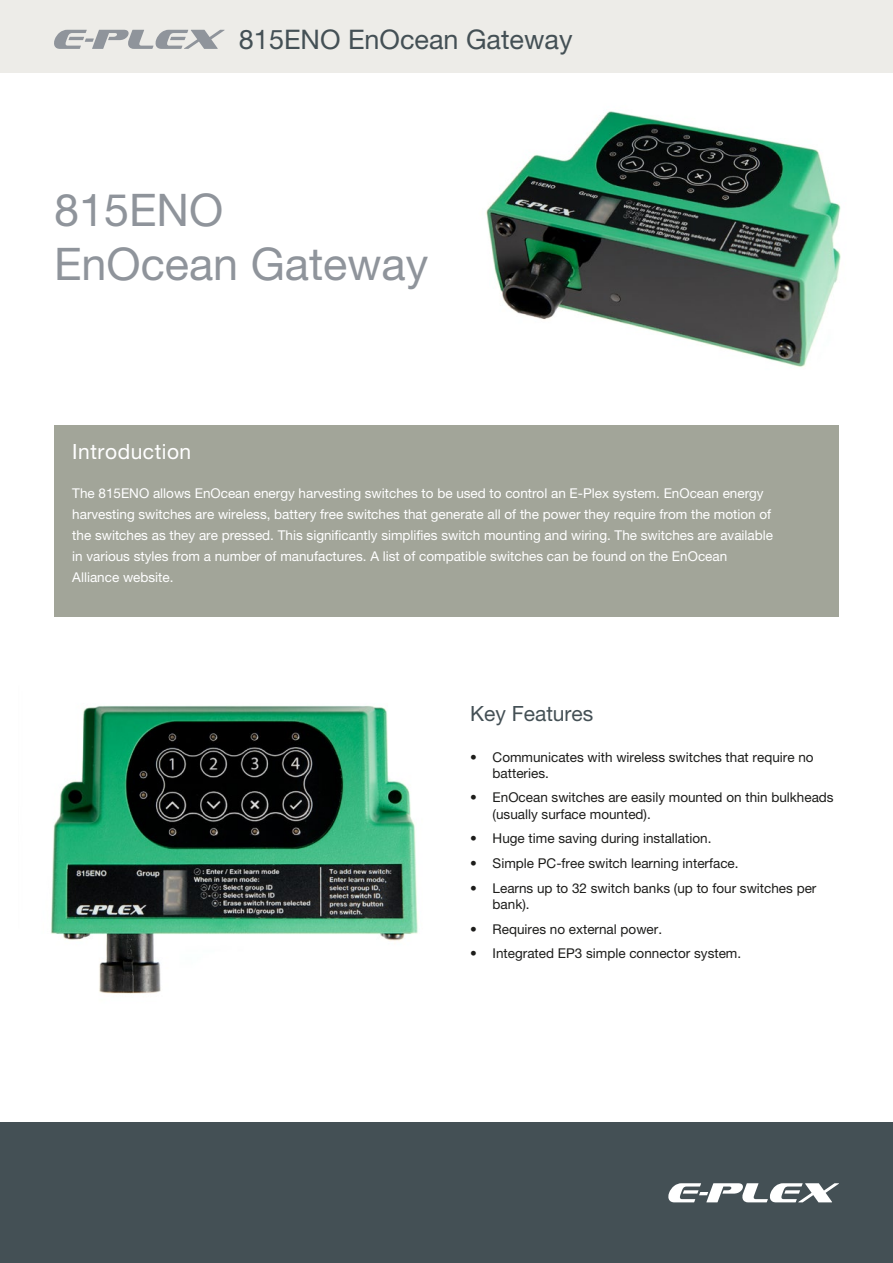
<style>
.page{position:relative;width:893px;height:1263px;background:#fff}
.page>*{position:absolute;margin:0;border:0;box-sizing:border-box;transform-origin:0 0}
.t1{font:45px/54px "Helvetica Neue LT Pro";color:#8f949b}
.t2{font:27px "Helvetica Neue LT Pro";color:#445055}
.t3{font:21px "Helvetica Neue LT Pro";letter-spacing:.025em;color:#fff}
.t4{font:21px "Helvetica Neue LT Pro";color:#445055}
.t5{font:13.5px/21px "Helvetica Neue LT Pro";color:#fff}
.t6{font:13.5px/16.2px "Helvetica Neue LT Pro";color:#1d1d1b}
</style>
<div class="page">
<div style="left:0;top:0;width:893px;height:72px;background:#edece8"></div>
<svg style="left:54px;top:30px;width:171px;height:19px"></svg>
<div style="left:0;top:1123px;width:893px;height:140px;background:#445055"></div>
<svg style="left:668px;top:1183px;width:171px;height:19px"></svg>
<div style="left:54px;top:425px;width:785px;height:192px;background:#a2a599"></div>
<img style="left:486px;top:111px;width:355px;height:256px">
<img style="left:51px;top:705px;width:367px;height:289px">
<h2 class="t2" style="left:239px;top:23px;width:335px">815ENO EnOcean Gateway</h2>
<h1 class="t1" style="left:54px;top:183px;width:376px">815ENO<br>EnOcean Gateway</h1>
<h3 class="t3" style="left:72px;top:439px;width:120px">Introduction</h3>
<p class="t5" style="left:72px;top:482px;width:702px">The 815ENO allows EnOcean energy harvesting switches to be used to control an E-Plex system. EnOcean energy harvesting switches are wireless, battery free switches that generate all of the power they require from the motion of the switches as they are pressed. This significantly simplifies switch mounting and wiring. The switches are available in various styles from a number of manufactures. A list of compatible switches can be found on the EnOcean Alliance website.</p>
<h3 class="t4" style="left:470px;top:701px;width:125px">Key Features</h3>
<p class="t6" style="left:493px;top:748px;width:323px;text-indent:-23px">• Communicates with wireless switches that require no batteries.</p>
<p class="t6" style="left:493px;top:789px;width:343px;text-indent:-23px">• EnOcean switches are easily mounted on thin bulkheads (usually surface mounted).</p>
<p class="t6" style="left:470px;top:830px;width:243px">• Huge time saving during installation.</p>
<p class="t6" style="left:470px;top:855px;width:270px">• Simple PC-free switch learning interface.</p>
<p class="t6" style="left:493px;top:880px;width:325px;text-indent:-23px">• Learns up to 32 switch banks (up to four switches per bank).</p>
<p class="t6" style="left:470px;top:920px;width:193px">• Requires no external power.</p>
<p class="t6" style="left:470px;top:945px;width:273px">• Integrated EP3 simple connector system.</p>
</div>
